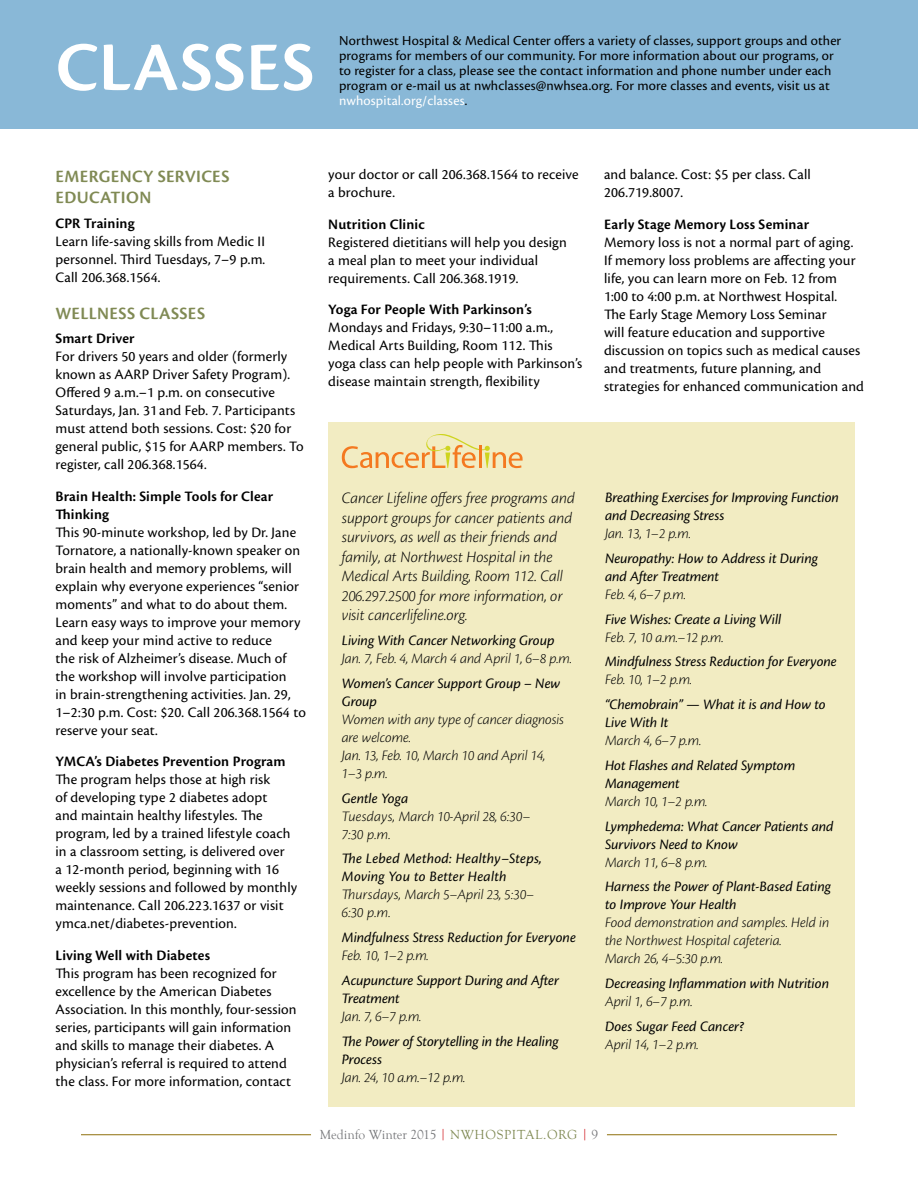
<style>
.page{position:relative;width:918px;height:1188px;background:#fff}
.page>*{position:absolute;margin:0;border:0;box-sizing:border-box;transform-origin:0 0}
.t1{font:600 72px "Cronos Pro";color:#fff}
.t2{font:600 18px "Cronos Pro";letter-spacing:.02em;color:#808a54}
.t3{font:italic 300 16.5px/19.5px "Cronos Pro";letter-spacing:-.005em;color:#000}
.t4{font:15px/18px "Cronos Pro";letter-spacing:.01em;color:#000}
.t5{font:italic 15px/18px "Cronos Pro";letter-spacing:-.005em;color:#000}
.t6{font:italic 300 15px/18px "Cronos Pro";letter-spacing:-.005em;color:#000}
.t7{font:600 15px/18px "Cronos Pro";letter-spacing:.01em;color:#000}
.t8{font:italic 15px/18px "Cronos Pro";letter-spacing:.015em;color:#000}
.t9{font:14.25px/15px "Cronos Pro";letter-spacing:.01em;color:#000}
.t10{font:13.5px "Goudy Old Style T";letter-spacing:.005em;color:#77787b}
.s1{color:#fff}
.s2{color:#d2232a}
.s3{color:#808a54}
</style>
<div class="page">
<hr style="left:81px;top:1134px;width:230px;height:1px;background:#8e6f0c">
<hr style="left:607px;top:1134px;width:230px;height:1px;background:#8e6f0c">
<div style="left:0;top:0;width:918px;height:128px;background:#89b8d7"></div>
<div style="left:328px;top:423px;width:527px;height:684px;background:#f2ecc2"></div>
<svg style="left:342px;top:434px;width:181px;height:34px"></svg>
<hr style="left:479px;top:446px;width:3px;height:22px;background:#f47920">
<h1 class="t1" style="left:56px;top:26px;width:79px">cLASS</h1>
<h1 class="t1" style="left:246px;top:26px;width:66px">ES</h1>
<p class="t9" style="left:339px;top:33px;width:504px">Northwest Hospital &amp; Medical Center offers a variety of classes, support groups and other programs for members of our community. For more information about our programs, or to register for a class, please see the contact information and phone number under each program or e-mail us at nwhclasses@nwhsea.org. For more classes and events, visit us at <span class="s1">nwhospital.org/classes</span>.</p>
<p class="t2" style="left:56px;top:166px;width:76px">EMERG ENCY</p>
<p class="t2" style="left:158px;top:166px;width:28px">SERVIC</p>
<p class="t2" style="left:212px;top:166px;width:18px">ES</p>
<p class="t2" style="left:56px;top:187px;width:33px">EDUCATION</p>
<p class="t7" style="left:56px;top:215px;width:10px">CPR</p>
<p class="t7" style="left:84px;top:215px;width:52px">Training</p>
<p class="t4" style="left:56px;top:232px;width:211px;text-align:justify">Learn life-saving skills from Medic II personnel. Third Tuesdays, 7–9 p.m.<br>Call 206.368.1564.</p>
<p class="t2" style="left:56px;top:303px;width:151px">wellness classes</p>
<p class="t7" style="left:56px;top:330px;width:81px">Smart Driver</p>
<p class="t4" style="left:56px;top:348px;width:250px">For drivers 50 years and older (formerly known as AARP Driver Safety Program).<br>Offered 9 a.m.–1 p.m. on consecutive Saturdays, Jan. 31 and Feb. 7. Participants must attend both sessions. Cost: $20 for general public, $15 for AARP members. To register, call 206.368.1564.</p>
<p class="t7" style="left:56px;top:487px;width:219px">Brain Health: Simple Tools for Clear<br>Thinking</p>
<p class="t4" style="left:56px;top:523px;width:252px">This 90-minute workshop, led by Dr. Jane Tornatore, a nationally-known speaker on brain health and memory problems, will explain why everyone experiences “senior moments” and what to do about them.<br>Learn easy ways to improve your memory and keep your mind active to reduce<br>the risk of Alzheimer’s disease. Much of the workshop will involve participation<br>in brain-strengthening activities. Jan. 29, 1–2:30 p.m. Cost: $20. Call 206.368.1564 to reserve your seat.</p>
<p class="t7" style="left:56px;top:753px;width:232px">YMCA’s Diabetes Prevention Program</p>
<p class="t4" style="left:56px;top:771px;width:243px">The program helps those at high risk<br>of developing type 2 diabetes adopt<br>and maintain healthy lifestyles. The program, led by a trained lifestyle coach in a classroom setting, is delivered over<br>a 12-month period, beginning with 16 weekly sessions and followed by monthly maintenance. Call 206.223.1637 or visit ymca.net/diabetes-prevention.</p>
<p class="t7" style="left:56px;top:946px;width:156px">Living Well with Diabetes</p>
<p class="t4" style="left:56px;top:964px;width:243px">This program has been recognized for excellence by the American Diabetes Association. In this monthly, four-session series, participants will gain information and skills to manage their diabetes. A physician’s referral is required to attend the class. For more information, contact</p>
<p class="t4" style="left:328px;top:166px;width:252px">your doctor or call 206.368.1564 to receive a brochure.</p>
<p class="t7" style="left:328px;top:215px;width:98px">Nutrition Clinic</p>
<p class="t4" style="left:328px;top:233px;width:240px">Registered dietitians will help you design a meal plan to meet your individual requirements. Call 206.368.1919.</p>
<p class="t7" style="left:328px;top:301px;width:205px">Yoga For People With Parkinson’s</p>
<p class="t4" style="left:328px;top:319px;width:255px">Mondays and Fridays, 9:30–11:00 a.m., Medical Arts Building, Room 112. This yoga class can help people with Parkinson’s disease maintain strength, flexibility</p>
<p class="t4" style="left:604px;top:166px;width:208px">and balance. Cost: $5 per class. Call<br>206.719.8007.</p>
<p class="t7" style="left:604px;top:215px;width:207px">Early Stage Memory Loss Seminar</p>
<p class="t4" style="left:604px;top:233px;width:261px">Memory loss is not a normal part of aging.<br>If memory loss problems are affecting your life, you can learn more on Feb. 12 from 1:00 to 4:00 p.m. at Northwest Hospital.<br>The Early Stage Memory Loss Seminar<br>will feature education and supportive discussion on topics such as medical causes and treatments, future planning, and strategies for enhanced communication and</p>
<p class="t3" style="left:342px;top:488px;width:235px">Cancer Lifeline offers free programs and support groups for cancer patients and survivors, as well as their friends and family, at Northwest Hospital in the Medical Arts Building, Room 112. Call 206.297.2500 for more information, or visit cancerlifeline.org.</p>
<p class="t5" style="left:342px;top:632px;width:214px">Living With Cancer Networking Group</p>
<p class="t6" style="left:342px;top:649px;width:232px">Jan. 7, Feb. 4, March 4 and April 1, 6–8 p.m.</p>
<p class="t5" style="left:342px;top:674px;width:220px">Women’s Cancer Support Group – New<br>Group</p>
<p class="t6" style="left:342px;top:710px;width:224px">Women with any type of cancer diagnosis are welcome.<br>Jan. 13, Feb. 10, March 10 and April 14,<br>1–3 p.m.</p>
<p class="t5" style="left:342px;top:789px;width:68px">Gentle Yoga</p>
<p class="t6" style="left:342px;top:807px;width:190px">Tuesdays, March 10-April 28, 6:30–<br>7:30 p.m.</p>
<p class="t8" style="left:342px;top:850px;width:202px">The Lebed Method: Healthy–Steps,<br>Moving You to Better Health</p>
<p class="t6" style="left:342px;top:886px;width:194px">Thursdays, March 5–April 23, 5:30–<br>6:30 p.m.</p>
<p class="t5" style="left:342px;top:929px;width:236px">Mindfulness Stress Reduction for Everyone</p>
<p class="t6" style="left:342px;top:946px;width:89px">Feb. 10, 1–2 p.m.</p>
<p class="t5" style="left:342px;top:971px;width:219px">Acupuncture Support During and After<br>Treatment</p>
<p class="t6" style="left:342px;top:1007px;width:81px">Jan. 7, 6–7 p.m.</p>
<p class="t5" style="left:342px;top:1032px;width:218px">The Power of Storytelling in the Healing<br>Process</p>
<p class="t6" style="left:342px;top:1068px;width:125px">Jan. 24, 10 a.m.–12 p.m.</p>
<p class="t5" style="left:605px;top:489px;width:235px">Breathing Exercises for Improving Function and Decreasing Stress</p>
<p class="t6" style="left:605px;top:524px;width:87px">Jan. 13, 1–2 p.m.</p>
<p class="t5" style="left:605px;top:549px;width:214px">Neuropathy: How to Address it During and After Treatment</p>
<p class="t6" style="left:605px;top:585px;width:82px">Feb. 4, 6–7 p.m.</p>
<p class="t5" style="left:605px;top:610px;width:178px">Five Wishes: Create a Living Will</p>
<p class="t6" style="left:605px;top:628px;width:120px">Feb. 7, 10 a.m.–12 p.m.</p>
<p class="t5" style="left:605px;top:653px;width:233px">Mindfulness Stress Reduction for Everyone</p>
<p class="t6" style="left:605px;top:671px;width:89px">Feb. 10, 1–2 p.m.</p>
<p class="t5" style="left:605px;top:696px;width:222px">“Chemobrain” — What it is and How to<br>Live With It</p>
<p class="t6" style="left:605px;top:731px;width:98px">March 4, 6–7 p.m.</p>
<p class="t5" style="left:605px;top:756px;width:192px">Hot Flashes and Related Symptom<br>Management</p>
<p class="t6" style="left:605px;top:792px;width:104px">March 10, 1–2 p.m.</p>
<p class="t5" style="left:605px;top:817px;width:230px">Lymphedema: What Cancer Patients and<br>Survivors Need to Know</p>
<p class="t6" style="left:605px;top:853px;width:104px">March 11, 6–8 p.m.</p>
<p class="t5" style="left:605px;top:878px;width:227px">Harness the Power of Plant-Based Eating to Improve Your Health</p>
<p class="t6" style="left:605px;top:914px;width:226px">Food demonstration and samples. Held in the Northwest Hospital cafeteria.<br>March 26, 4–5:30 p.m.</p>
<p class="t5" style="left:605px;top:975px;width:226px">Decreasing Inflammation with Nutrition</p>
<p class="t6" style="left:605px;top:992px;width:89px">April 1, 6–7 p.m.</p>
<p class="t5" style="left:605px;top:1017px;width:141px">Does Sugar Feed Cancer?</p>
<p class="t6" style="left:605px;top:1035px;width:95px">April 14, 1–2 p.m.</p>
<p class="t10" style="left:320px;top:1127px;width:280px">MEDINFO WINTER 2015 <span class="s2">|</span> <span class="s3">NWHOSPITAL.ORG</span> <span class="s2">|</span> 9</p>
</div>
